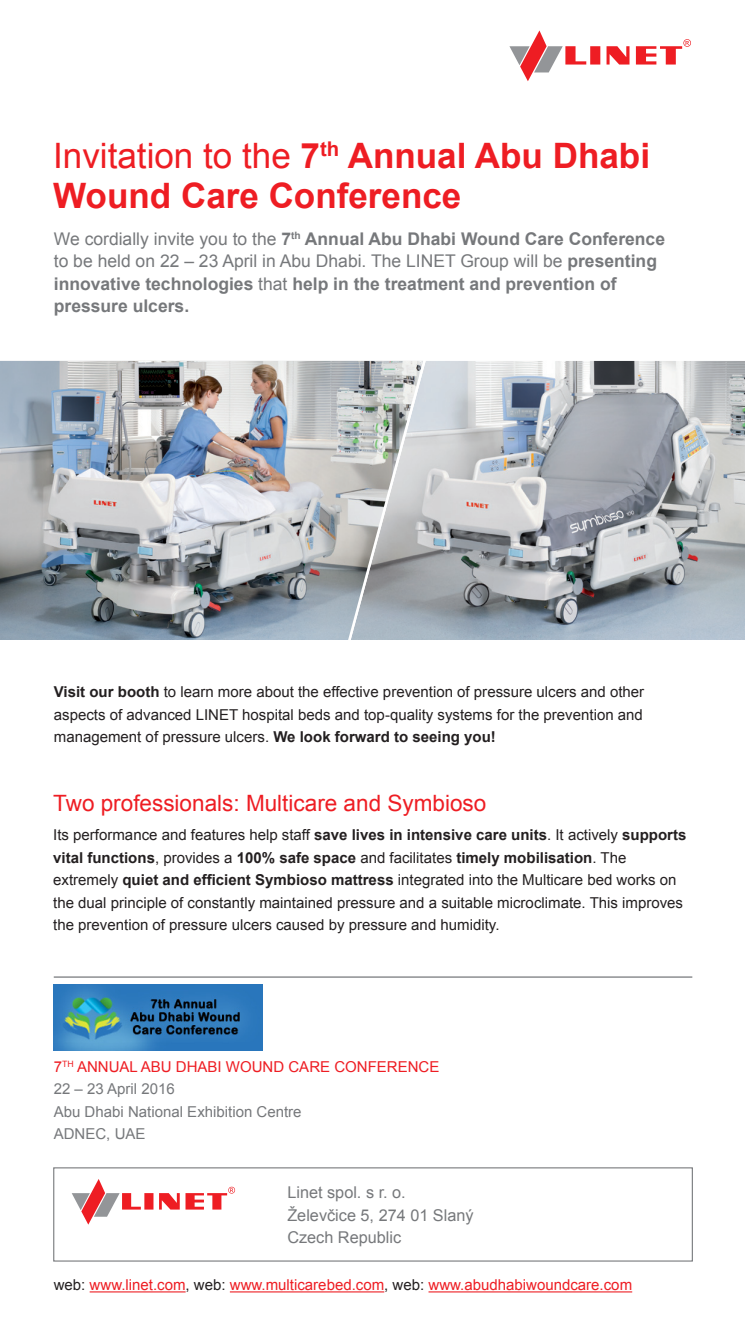
<style>
.page{position:relative;width:745px;height:1340px;background:#fff}
.page>*{position:absolute;margin:0;border:0;box-sizing:border-box;transform-origin:0 0}
._02_perex{font:700 35px/40px "Arial";color:#ee1d23}
._02_perex-2{font:22.5px "Arial";color:#ee1d23}
.Normální__web{font:700 17.5px/22.5px "Arial";color:#76787b}
._02_perex-3{font:16.25px "Arial";color:#76787b}
._02_perex-4{font:15px/22.5px "Arial";color:#231f20}
.Normální__web-2{font:15px/22.5px "Arial";color:#231f20;text-align:justify}
._02_perex-5{font:15px "Arial";color:#ee1d23}
._02_perex-6{font:15px "Arial";color:#76787b}
.s1{font-weight:400}
.s2{font-weight:700}
.s3{color:#231f20}
</style>
<div class="page">
<img style="left:0;top:360px;width:321px;height:280px">
<svg style="left:321px;top:360px;width:423px;height:280px"></svg>
<hr style="left:54px;top:976px;width:637px;height:1px;background:#76787b">
<hr style="left:90px;top:1291px;width:95px;height:1px;background:#ee1d23">
<hr style="left:230px;top:1291px;width:154px;height:1px;background:#ee1d23">
<hr style="left:428px;top:1291px;width:203px;height:1px;background:#ee1d23">
<div style="left:53px;top:1167px;width:639px;height:94px;border:1px solid #76787b"></div>
<svg style="left:72px;top:1179px;width:163px;height:45px"></svg>
<img style="left:53px;top:984px;width:209px;height:66px">
<svg style="left:509px;top:30px;width:181px;height:51px"></svg>
<p class="_02_perex" style="left:53px;top:137px;width:598px"><span class="s1">Invitation to the</span> 7<sup>th</sup> Annual Abu Dhabi<br>Wound Care Conference</p>
<p class="Normální__web" style="left:54px;top:228px;width:612px"><span class="s1">We cordially invite you to the</span> 7<sup>th</sup> Annual Abu Dhabi Wound Care Conference <span class="s1">to be held on 22 – 23 April in Abu Dhabi. The LINET Group will be</span> presenting innovative technologies <span class="s1">that</span> help in the treatment and prevention of pressure ulcers.</p>
<p class="Normální__web-2" style="left:54px;top:681px;width:591px"><span class="s2">Visit our booth</span> to learn more about the effective prevention of pressure ulcers and other aspects of advanced LINET hospital beds and top-quality systems for the prevention and management of pressure ulcers. <span class="s2">We look forward to seeing you!</span></p>
<p class="_02_perex-2" style="left:53px;top:788px;width:434px">Two professionals: Multicare and Symbioso</p>
<p class="_02_perex-4" style="left:53px;top:823px;width:634px">Its performance and features help staff <span class="s2">save lives in intensive care units</span>. It actively <span class="s2">supports vital functions</span>, provides a <span class="s2">100% safe space</span> and facilitates <span class="s2">timely mobilisation</span>. The extremely <span class="s2">quiet and efficient Symbioso mattress</span> integrated into the Multicare bed works on the dual principle of constantly maintained pressure and a suitable microclimate. This improves the prevention of pressure ulcers caused by pressure and humidity.</p>
<p class="_02_perex-5" style="left:54px;top:1056px;width:387px">7<sup>TH</sup> ANNUAL ABU DHABI WOUND CARE CONFERENCE</p>
<p class="_02_perex-6" style="left:54px;top:1078px;width:122px">22 – 23 April 2016</p>
<p class="_02_perex-6" style="left:54px;top:1101px;width:249px">Abu Dhabi National Exhibition Centre</p>
<p class="_02_perex-6" style="left:54px;top:1123px;width:93px">ADNEC, UAE</p>
<p class="_02_perex-3" style="left:287px;top:1181px;width:120px">Linet spol. s r. o.</p>
<p class="_02_perex-3" style="left:287px;top:1204px;width:188px">Želevčice 5, 274 01 Slaný</p>
<p class="_02_perex-3" style="left:287px;top:1226px;width:115px">Czech Republic</p>
<p class="_02_perex-5" style="left:54px;top:1275px;width:579px"><span class="s3">web:</span> www.linet.com<span class="s3">, web:</span> www.multicarebed.com<span class="s3">, web:</span> www.abudhabiwoundcare.com</p>
</div>
